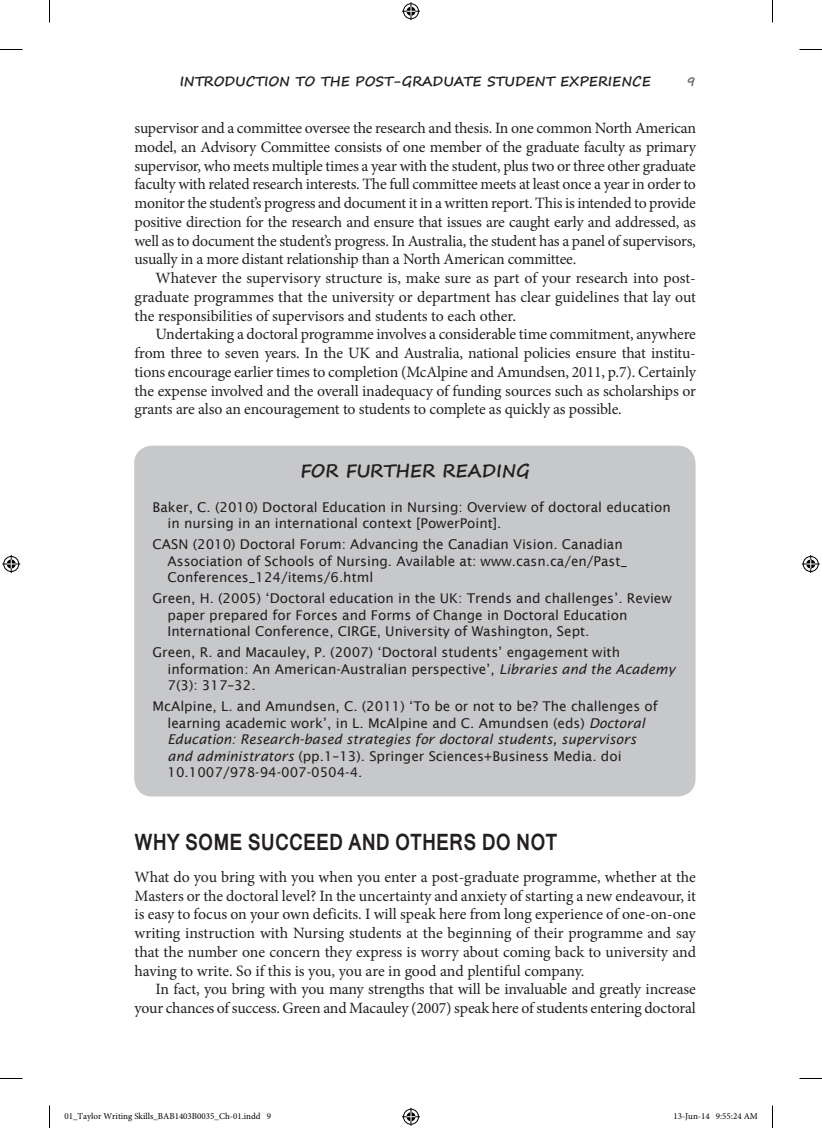
<style>
.page{position:relative;width:822px;height:1128px;background:#fff}
.page>*{position:absolute;margin:0;border:0;box-sizing:border-box;transform-origin:0 0}
.t1{font:700 22.05px "Kartika";color:#231f20;scale:.83 1}
.BX2_BT{font:700 18px "Segoe Print";color:#231f20}
.TEXT_IND{font:15.75px/18.8px "Minion Pro";letter-spacing:-.01em;color:#231f20;text-align:justify}
.TEXT{font:15.75px/18.8px "Minion Pro";letter-spacing:-.005em;color:#231f20;text-align:justify}
.BX2_BREF{font:13.5px/16.5px "Lucida Sans";color:#231f20}
.t2{font:700 13.5px "Segoe Print";color:#231f20}
.t3{font:700 13.5px "Segoe Print";color:#6c6d70}
.t4{font:9px "Minion Pro";color:#000}
.s1{font-style:italic}
</style>
<div class="page">
<div style="left:134px;top:446px;width:561px;height:350px;background:#c7c8ca;border-radius:18px"></div>
<svg style="left:0;top:49px;width:22px;height:1px"></svg>
<svg style="left:799px;top:49px;width:23px;height:1px"></svg>
<svg style="left:0;top:1078px;width:22px;height:1px"></svg>
<svg style="left:799px;top:1078px;width:23px;height:1px"></svg>
<svg style="left:49px;top:0;width:1px;height:22px"></svg>
<svg style="left:49px;top:1105px;width:1px;height:23px"></svg>
<svg style="left:772px;top:0;width:1px;height:22px"></svg>
<svg style="left:772px;top:1105px;width:1px;height:23px"></svg>
<svg style="left:402px;top:2px;width:18px;height:18px"></svg>
<svg style="left:402px;top:1108px;width:18px;height:18px"></svg>
<svg style="left:2px;top:555px;width:18px;height:18px"></svg>
<svg style="left:802px;top:555px;width:18px;height:18px"></svg>
<p class="t2" style="left:180px;top:69px;width:15px">INTRODUCTION</p>
<p class="t2" style="left:295px;top:69px;width:36px">TO THE</p>
<p class="t2" style="left:355px;top:69px;width:21px">POST</p>
<p class="t2" style="left:393px;top:69px;width:20px">-GRADUATE</p>
<p class="t2" style="left:487px;top:69px;width:20px">STUDENT</p>
<p class="t2" style="left:560px;top:69px;width:20px">EXPERIENCE</p>
<p class="t3" style="left:686px;top:69px;width:11px">9</p>
<p class="TEXT_IND" style="left:135px;top:119px;width:563px">supervisor and a committee oversee the research and thesis. In one common North American model, an Advisory Committee consists of one member of the graduate faculty as primary supervisor, who meets multiple times a year with the student, plus two or three other graduate faculty with related research interests. The full committee meets at least once a year in order to monitor the student’s progress and document it in a written report. This is intended to provide positive direction for the research and ensure that issues are caught early and addressed, as well as to document the student’s progress. In Australia, the student has a panel of supervisors, usually in a more distant relationship than a North American committee.</p>
<p class="TEXT_IND" style="left:135px;top:269px;width:563px;text-indent:21px">Whatever the supervisory structure is, make sure as part of your research into post&shy;graduate programmes that the university or department has clear guidelines that lay out the responsibilities of supervisors and students to each other.</p>
<p class="TEXT_IND" style="left:135px;top:325px;width:563px;text-indent:21px">Undertaking a doctoral programme involves a considerable time commitment, anywhere from three to seven years. In the UK and Australia, national policies ensure that institu&shy;tions encourage earlier times to completion (McAlpine and Amundsen, 2011, p.7). Certainly the expense involved and the overall inadequacy of funding sources such as scholarships or grants are also an encouragement to students to complete as quickly as possible.</p>
<p class="BX2_BT" style="left:300px;top:455px;width:231px">FOR FURTHER READING</p>
<p class="BX2_BREF" style="left:168px;top:499px;width:505px;text-indent:-15px">Baker, C. (2010) Doctoral Education in Nursing: Overview of doctoral education in nursing in an international context [PowerPoint].</p>
<p class="BX2_BREF" style="left:168px;top:536px;width:461px;text-indent:-15px">CASN (2010) Doctoral Forum: Advancing the Canadian Vision. Canadian<br>Association of Schools of Nursing. Available at: www.casn.ca/en/Past_<br>Conferences_124/items/6.html</p>
<p class="BX2_BREF" style="left:168px;top:590px;width:506px;text-indent:-15px">Green, H. (2005) ‘Doctoral education in the UK: Trends and challenges’. Review paper prepared for Forces and Forms of Change in Doctoral Education<br>International Conference, CIRGE, University of Washington, Sept.</p>
<p class="BX2_BREF" style="left:168px;top:644px;width:509px;text-indent:-15px">Green, R. and Macauley, P. (2007) ‘Doctoral students’ engagement with information: An American-Australian perspective’, <span class="s1">Libraries and the Academy<br></span>7(3): 317–32.</p>
<p class="BX2_BREF" style="left:168px;top:698px;width:492px;text-indent:-15px">McAlpine, L. and Amundsen, C. (2011) ‘To be or not to be? The challenges of learning academic work’, in L. McAlpine and C. Amundsen (eds) <span class="s1">Doctoral Education: Research-based strategies for doctoral students, supervisors and administrators</span> (pp.1–13). Springer Sciences+Business Media. doi 10.1007/978-94-007-0504-4.</p>
<h1 class="t1" style="left:135px;top:828px;width:511px">WHY SOME SUCCEED AND OTHERS DO NOT</h1>
<p class="TEXT" style="left:135px;top:867px;width:563px">What do you bring with you when you enter a post-graduate programme, whether at the Masters or the doctoral level? In the uncertainty and anxiety of starting a new endeavour, it is easy to focus on your own deficits. I will speak here from long experience of one-on-one writing instruction with Nursing students at the beginning of their programme and say that the number one concern they express is worry about coming back to university and having to write. So if this is you, you are in good and plentiful company.</p>
<p class="TEXT_IND" style="left:135px;top:980px;width:563px;text-align:right">In fact, you bring with you many strengths that will be invaluable and greatly increase your chances of success. Green and Macauley (2007) speak here of students entering doctoral</p>
<p class="t4" style="left:64px;top:1111px;width:208px">01_Taylor Writing Skills_BAB1403B0035_Ch-01.indd 9</p>
<p class="t4" style="left:673px;top:1111px;width:86px">13-Jun-14 9:55:24 AM</p>
</div>
